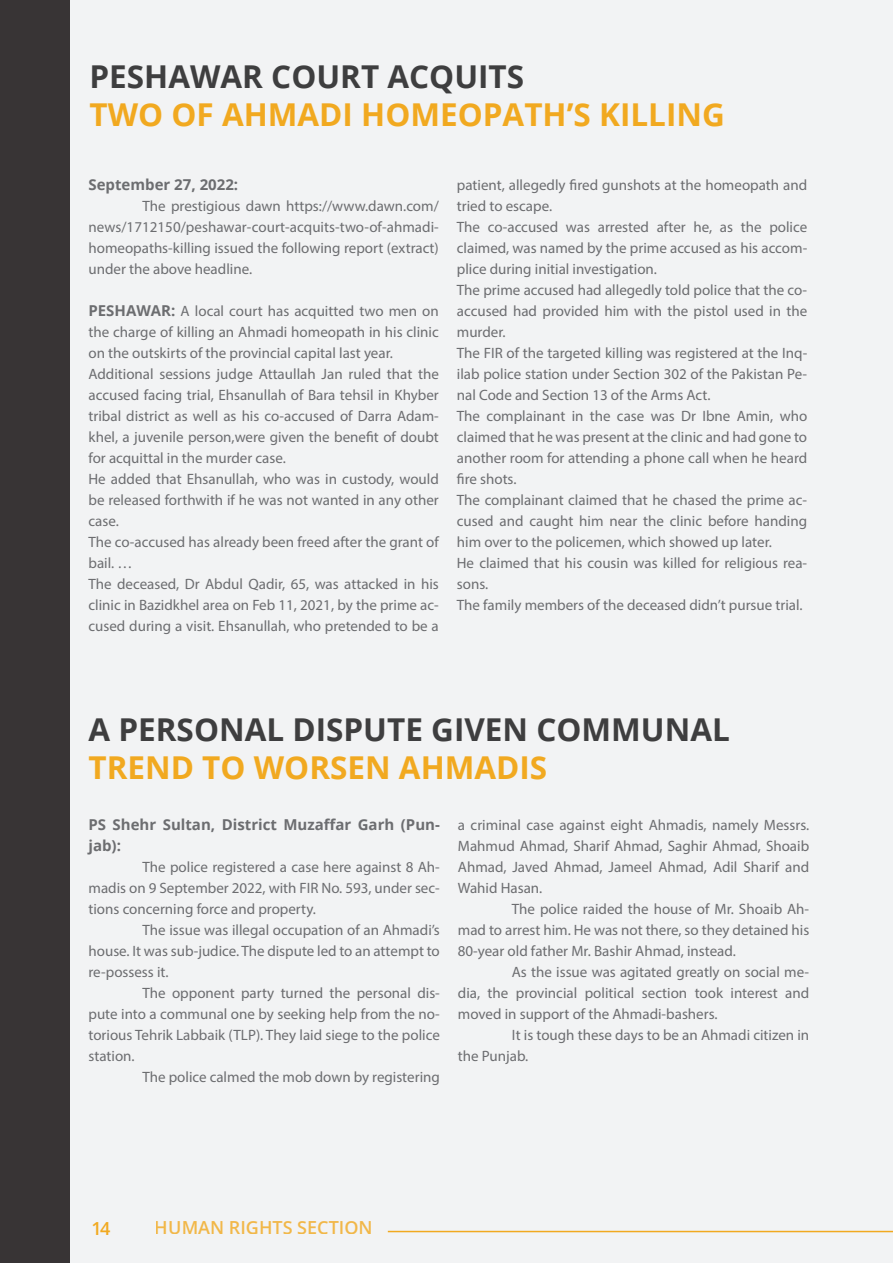
<style>
.page{position:relative;width:893px;height:1263px;background:#f2f3f4}
.page>*{position:absolute;margin:0;border:0;box-sizing:border-box;transform-origin:0 0}
.t1{font:700 31.5px "Open Sans";color:#3e3e3f}
.t2{font:700 31.5px "Open Sans";color:#f1a920}
.t3{font:600 18px "Open Sans";color:#f1a920}
.t4{font:15px/21px "Myriad Pro";color:#6c6d70;text-align:justify}
.t5{font:700 15px/21px "Open Sans";color:#6c6d70}
.s1{font-family:"Open Sans";font-weight:700}
</style>
<div class="page">
<div style="left:0;top:0;width:69px;height:1263px;background:#383435"></div>
<hr style="left:388px;top:1231px;width:505px;height:1px;background:#f1a920">
<h1 class="t1" style="left:89px;top:54px;width:436px">PESHAWAR COURT ACQUITS</h1>
<h1 class="t2" style="left:89px;top:92px;width:637px">TWO OF AHMADI HOMEOPATH’S KILLING</h1>
<p class="t5" style="left:88px;top:173px;width:151px">September 27, 2022:</p>
<p class="t4" style="left:88px;top:195px;width:352px;text-indent:54px">The prestigious dawn https://www.dawn.com/ news/1712150/peshawar-court-acquits-two-of-ahmadi&shy;homeopaths-killing issued the following report (extract) under the above headline.</p>
<p class="t4" style="left:88px;top:300px;width:352px;text-align:left"><span class="s1">PESHAWAR:</span> A local court has acquitted two men on the charge of killing an Ahmadi homeopath in his clinic on the outskirts of the provincial capital last year.<br>Additional sessions judge Attaullah Jan ruled that the accused facing trial, Ehsanullah of Bara tehsil in Khyber tribal district as well as his co-accused of Darra Adam&shy;khel, a juvenile person,were given the benefit of doubt for acquittal in the murder case.<br>He added that Ehsanullah, who was in custody, would be released forthwith if he was not wanted in any other case.<br>The co-accused has already been freed after the grant of bail. …<br>The deceased, Dr Abdul Qadir, 65, was attacked in his clinic in Bazidkhel area on Feb 11, 2021, by the prime ac&shy;cused during a visit. Ehsanullah, who pretended to be a</p>
<p class="t4" style="left:457px;top:174px;width:352px;text-align:left">patient, allegedly fired gunshots at the homeopath and tried to escape.<br>The co-accused was arrested after he, as the police claimed, was named by the prime accused as his accom&shy;plice during initial investigation.<br>The prime accused had allegedly told police that the co&shy;accused had provided him with the pistol used in the murder.<br>The FIR of the targeted killing was registered at the Inq&shy;ilab police station under Section 302 of the Pakistan Pe&shy;nal Code and Section 13 of the Arms Act.<br>The complainant in the case was Dr Ibne Amin, who claimed that he was present at the clinic and had gone to another room for attending a phone call when he heard fire shots.<br>The complainant claimed that he chased the prime ac&shy;cused and caught him near the clinic before handing him over to the policemen, which showed up later.<br>He claimed that his cousin was killed for religious rea&shy;sons.<br>The family members of the deceased didn’t pursue trial.</p>
<h1 class="t1" style="left:88px;top:707px;width:643px">A PERSONAL DISPUTE GIVEN COMMUNAL</h1>
<h1 class="t2" style="left:88px;top:745px;width:460px">TREND TO WORSEN AHMADIS</h1>
<p class="t5" style="left:88px;top:814px;width:353px">PS Shehr Sultan, District Muzaffar Garh (Pun&shy;jab):</p>
<p class="t4" style="left:88px;top:857px;width:353px;text-indent:54px">The police registered a case here against 8 Ah&shy;madis on 9 September 2022, with FIR No. 593, under sec&shy;tions concerning force and property.</p>
<p class="t4" style="left:88px;top:920px;width:353px;text-indent:54px">The issue was illegal occupation of an Ahmadi’s house. It was sub-judice. The dispute led to an attempt to re-possess it.</p>
<p class="t4" style="left:88px;top:983px;width:353px;text-indent:54px">The opponent party turned the personal dis&shy;pute into a communal one by seeking help from the no&shy;torious Tehrik Labbaik (TLP). They laid siege to the police station.</p>
<p class="t4" style="left:142px;top:1067px;width:299px">The police calmed the mob down by registering</p>
<p class="t4" style="left:458px;top:815px;width:353px">a criminal case against eight Ahmadis, namely Messrs.<br>Mahmud Ahmad, Sharif Ahmad, Saghir Ahmad, Shoaib Ahmad, Javed Ahmad, Jameel Ahmad, Adil Sharif and Wahid Hasan.</p>
<p class="t4" style="left:458px;top:899px;width:353px;text-indent:54px">The police raided the house of Mr. Shoaib Ah&shy;mad to arrest him. He was not there, so they detained his 80-year old father Mr. Bashir Ahmad, instead.</p>
<p class="t4" style="left:458px;top:962px;width:353px;text-indent:54px">As the issue was agitated greatly on social me&shy;dia, the provincial political section took interest and moved in support of the Ahmadi-bashers.</p>
<p class="t4" style="left:458px;top:1025px;width:353px;text-indent:54px">It is tough these days to be an Ahmadi citizen in the Punjab.</p>
<p class="t3" style="left:92px;top:1216px;width:20px">14</p>
<p class="t3" style="left:155px;top:1215px;width:219px">HUMAN RIGHTS SECTION</p>
</div>
